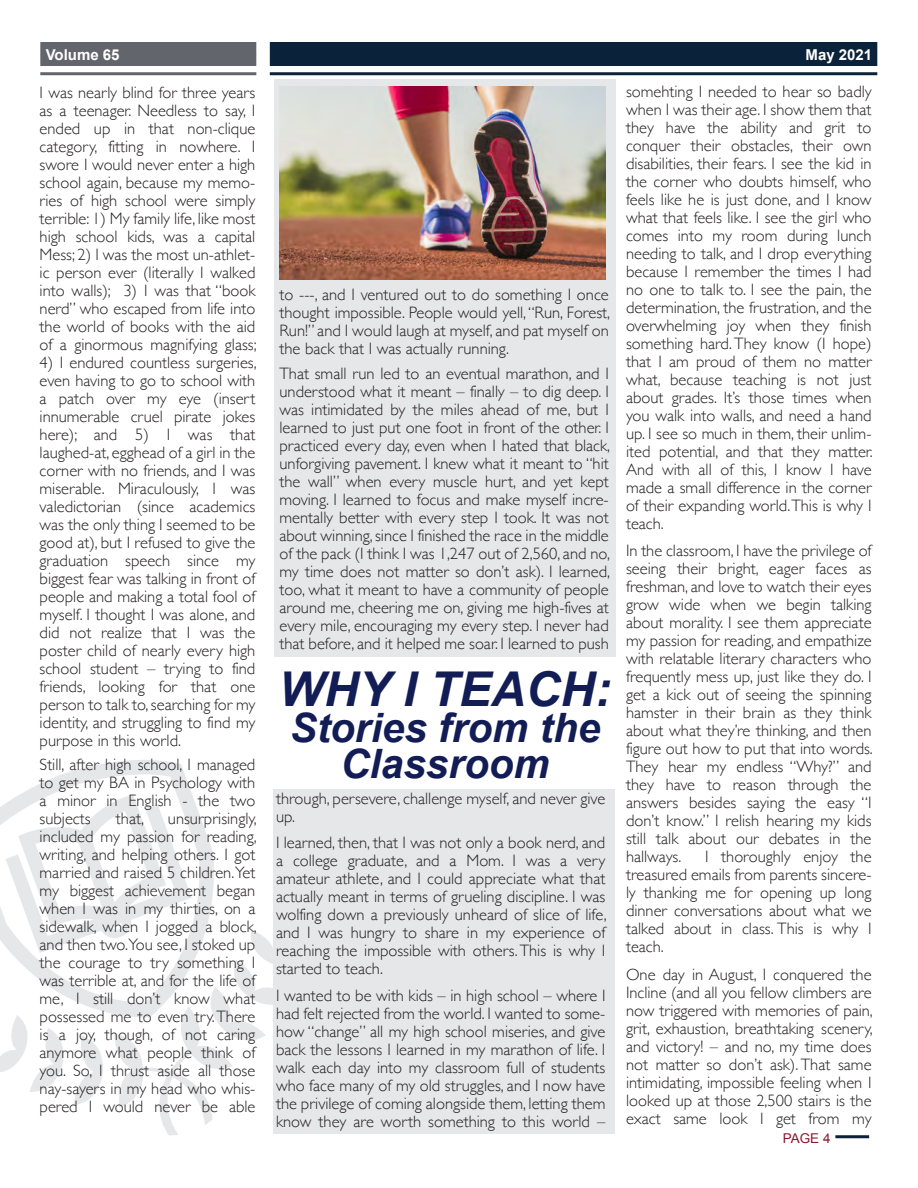
<style>
.page{position:relative;width:918px;height:1188px;background:#fff}
.page>*{position:absolute;margin:0;border:0;box-sizing:border-box;transform-origin:0 0}
.t1{font:italic 700 48px "Arial";color:#131d55}
.t2{font:italic 700 40.5px/36px "Arial";color:#131d55;text-align:center}
.t3{font:300 16.5px/18px "Gill Sans";color:#231f20;text-align:justify}
.t4{font:700 15px "Arial";color:#fff}
.t5{font:13.5px "Arial";color:#87192e}
</style>
<div class="page">
<svg style="left:21px;top:760px;width:171px;height:34px"></svg>
<svg style="left:0;top:794px;width:309px;height:341px"></svg>
<div style="left:270px;top:42px;width:607px;height:24px;background:#0b233a"></div>
<div style="left:40px;top:42px;width:216px;height:24px;background:#63656d"></div>
<hr style="left:270px;top:72px;width:607px;height:3px;background:#0b233a">
<hr style="left:40px;top:72px;width:216px;height:3px;background:#63656d">
<div style="left:273px;top:789px;width:342px;height:344px;background:#e6e7e9"></div>
<hr style="left:835px;top:1135px;width:34px;height:3px;background:#0b233a">
<div style="left:274px;top:80px;width:342px;height:577px;background:#e6e7e9"></div>
<img style="left:280px;top:87px;width:325px;height:193px">
<p class="t4" style="left:46px;top:45px;width:75px">Volume 65</p>
<p class="t4" style="left:806px;top:45px;width:68px">May 2021</p>
<p class="t3" style="left:40px;top:83px;width:219px">I was nearly blind for three years as a teenager. Needless to say, I ended up in that non-clique category, fitting in nowhere. I swore I would never enter a high school again, because my memo&shy;ries of high school were simply terrible: 1) My family life, like most high school kids, was a capital Mess; 2) I was the most un-athlet&shy;ic person ever (literally I walked into walls); 3) I was that “book nerd” who escaped from life into the world of books with the aid of a ginormous magnifying glass;</p>
<p class="t3" style="left:40px;top:353px;width:219px">4) I endured countless surgeries, even having to go to school with a patch over my eye (insert innumerable cruel pirate jokes here); and 5) I was that laughed-at, egghead of a girl in the corner with no friends, and I was miserable. Miraculously, I was valedictorian (since academics was the only thing I seemed to be good at), but I refused to give the graduation speech since my biggest fear was talking in front of people and making a total fool of myself. I thought I was alone, and did not realize that I was the poster child of nearly every high school student – trying to find friends, looking for that one person to talk to, searching for my identity, and struggling to find my purpose in this world.</p>
<p class="t3" style="left:40px;top:755px;width:217px">Still, after high school, I managed to get my BA in Psychology with a minor in English - the two subjects</p>
<p class="t3" style="left:626px;top:81px;width:248px">somehting I needed to hear so badly when I was their age. I show them that they have the ability and grit to conquer their obstacles, their own disabilities, their fears. I see the kid in the corner who doubts himself, who feels like he is just done, and I know what that feels like. I see the girl who comes into my room during lunch needing to talk, and I drop everything because I remember the times I had no one to talk to. I see the pain, the determination, the frustration, and the overwhelming joy when they finish something hard. They know (I hope) that I am proud of them no matter what, because teaching is not just about grades. It’s those times when you walk into walls, and need a hand up. I see so much in them, their unlim&shy;ited potential, and that they matter.<br>And with all of this, I know I have made a small difference in the corner of their expanding world. This is why I teach.</p>
<p class="t3" style="left:626px;top:540px;width:248px">In the classroom, I have the privilege of seeing their bright, eager faces as freshman, and love to watch their eyes grow wide when we begin talking about morality. I see them appreciate my passion for reading, and empathize with relatable literary characters who frequently mess up, just like they do. I get a kick out of seeing the spinning hamster in their brain as they think about what they’re thinking, and then figure out how to put that into words.<br>They hear my endless “Why?” and they have to reason through the answers besides saying the easy “I don’t know.” I relish hearing my kids still talk about our debates in the hallways.</p>
<p class="t3" style="left:280px;top:284px;width:332px">to ---, and I ventured out to do something I once thought impossible. People would yell, “Run, Forest, Run!” and I would laugh at myself, and pat myself on the back that I was actually running.</p>
<p class="t3" style="left:280px;top:364px;width:332px">That small run led to an eventual marathon, and I understood what it meant – finally – to dig deep. I was intimidated by the miles ahead of me, but I learned to just put one foot in front of the other. I practiced every day, even when I hated that black, unforgiving pavement. I knew what it meant to “hit the wall” when every muscle hurt, and yet kept moving. I learned to focus and make myself incre&shy;mentally better with every step I took. It was not about winning, since I finished the race in the middle of the pack (I think I was 1,247 out of 2,560, and no, my time does not matter so don’t ask). I learned, too, what it meant to have a community of people around me, cheering me on, giving me high-fives at every mile, encouraging my every step. I never had that before, and it helped me soar. I learned to push</p>
<h1 class="t1" style="left:279px;top:658px;width:334px">WHY I TEACH:</h1>
<h2 class="t2" style="left:290px;top:711px;width:312px">Stories from the<br>Classroom</h2>
<p class="t3" style="left:276px;top:789px;width:331px">through, persevere, challenge myself, and never give up.</p>
<p class="t3" style="left:276px;top:833px;width:332px">I learned, then, that I was not only a book nerd, and a college graduate, and a Mom. I was a very amateur athlete, and I could appreciate what that actually meant in terms of grueling discipline. I was wolfing down a previously unheard of slice of life, and I was hungry to share in my experience of reaching the impossible with others. This is why I started to teach.</p>
<p class="t3" style="left:276px;top:986px;width:331px">I wanted to be with kids – in high school – where I had felt rejected from the world. I wanted to some&shy;how “change” all my high school miseries, and give back the lessons I learned in my marathon of life. I walk each day into my classroom full of students who face many of my old struggles, and I now have the privilege of coming alongside them, letting them know they are worth something to this world –</p>
<p class="t3" style="left:40px;top:809px;width:219px;text-indent:128px">unsurprisingly, included my passion for reading, writing, and helping others. I got married and raised 5 children.Yet my biggest achievement began when I was in my thirties, on a sidewalk, when I jogged a block, and then two.You see, I stoked up the courage to try something I was terrible at, and for the life of me, I still don’t know what possessed me to even try. There is a joy, though, of not caring anymore what people think of you. So, I thrust aside all those nay-sayers in my head who whis&shy;pered I would never be able</p>
<p class="t3" style="left:116px;top:809px;width:30px">that,</p>
<p class="t3" style="left:626px;top:846px;width:247px;text-indent:79px">I thoroughly enjoy the treasured emails from parents sincere&shy;ly thanking me for opening up long dinner conversations about what we talked about in class. This is why I teach.</p>
<p class="t3" style="left:626px;top:965px;width:248px">One day in August, I conquered the Incline (and all you fellow climbers are now triggered with memories of pain, grit, exhaustion, breathtaking scenery, and victory! – and no, my time does not matter so don’t ask). That same intimidating, impossible feeling when I looked up at those 2,500 stairs is the exact same look I get from my</p>
<p class="t5" style="left:783px;top:1129px;width:49px">PAGE 4</p>
</div>
